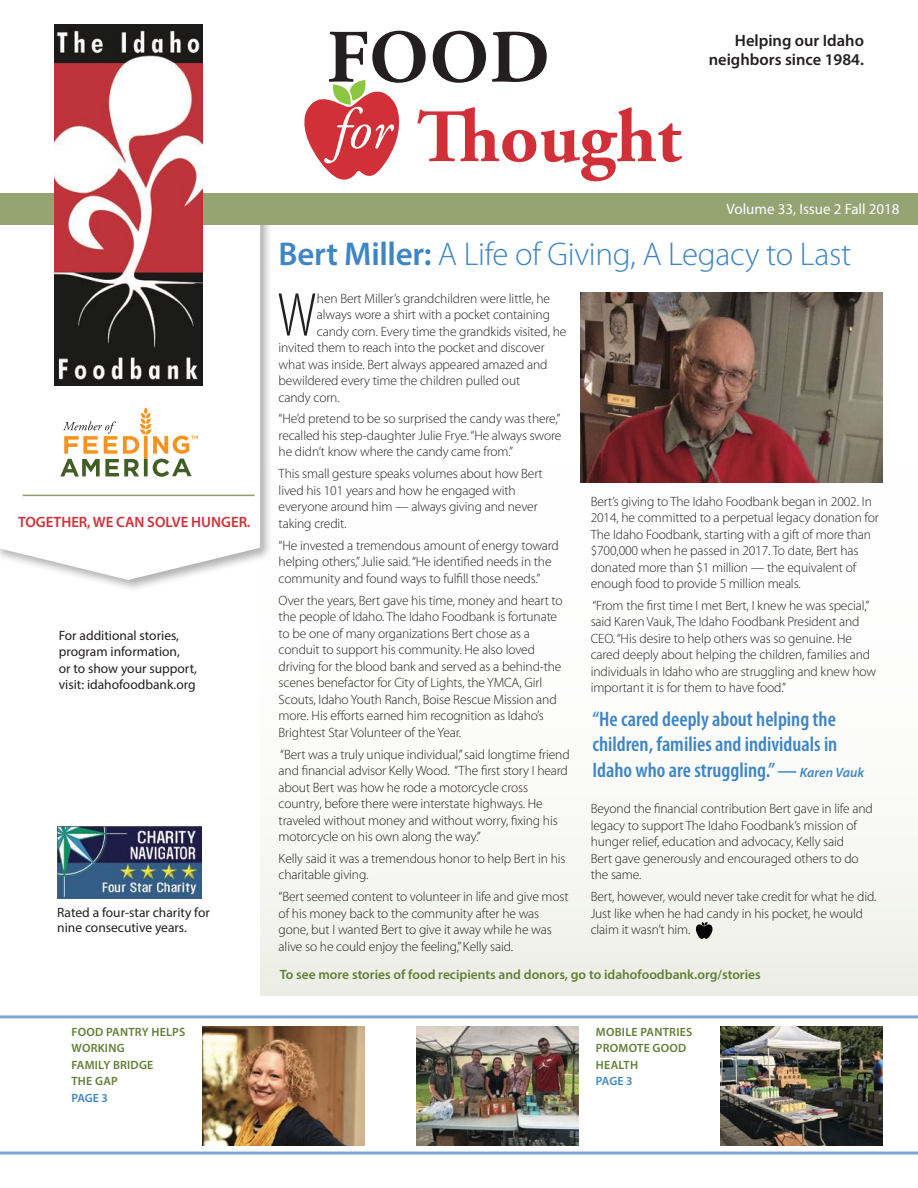
<style>
.page{position:relative;width:918px;height:1188px;background:#fff}
.page>*{position:absolute;margin:0;border:0;box-sizing:border-box;transform-origin:0 0}
.t1{font:700 75.3px "Adobe Garamond Pro";color:#d23038}
.t2{font:700 75.3px "Adobe Garamond Pro";color:#231f20}
.t3{font:300 condensed 62.4px "Myriad Pro";color:#231f20}
.t4{font:italic 57.6px "Adobe Garamond Pro";color:#fff}
.t5{font:300 33px "Myriad Pro";letter-spacing:-.01em;color:#3e85c6}
.t6{font:600 condensed 21px/25.5px "Myriad Pro";color:#3e85c6}
.t7{font:600 16.5px/19.8px "Myriad Pro";color:#231f20;text-align:right}
.t8{font:600 15px "Myriad Pro";color:#d23038}
.t9{font:15px "Myriad Pro";color:#fff}
.t10{font:300 13.5px/16.5px "Myriad Pro";letter-spacing:-.01em;color:#231f20}
.t11{font:13.5px/16.5px "Myriad Pro";color:#231f20}
.t12{font:600 13.5px "Myriad Pro";color:#627e36}
.t13{font:600 12px/16.5px "Myriad Pro";letter-spacing:.02em;color:#627e36}
.t14{font:600 12px "Myriad Pro";letter-spacing:-.01em;color:#3e85c6}
.s1{font-weight:600}
.s2{font-size:19.5px}
.s3{font-style:italic;font-stretch:normal;font-size:13.5px}
</style>
<div class="page">
<div style="left:260px;top:217px;width:658px;height:779px;background:linear-gradient(to bottom,#fff,#f4f5ef)"></div>
<div style="left:0;top:199px;width:273px;height:393px;background:#231f20;opacity:.35"></div>
<svg style="left:0;top:225px;width:260px;height:355px"></svg>
<div style="left:0;top:193px;width:918px;height:32px;background:#96a373"></div>
<hr style="left:23px;top:495px;width:232px;height:1px;background:#909e6a">
<hr style="left:0;top:1015px;width:918px;height:3px;background:#7fa5d6">
<hr style="left:0;top:1152px;width:918px;height:3px;background:#7fa5d6">
<img style="left:54px;top:25px;width:149px;height:360px">
<img style="left:202px;top:1027px;width:162px;height:118px">
<img style="left:417px;top:1027px;width:162px;height:118px">
<img style="left:720px;top:1027px;width:162px;height:118px">
<svg style="left:60px;top:407px;width:138px;height:70px"></svg>
<svg style="left:696px;top:922px;width:17px;height:17px"></svg>
<img style="left:58px;top:826px;width:143px;height:72px">
<img style="left:580px;top:292px;width:302px;height:191px">
<svg style="left:304px;top:80px;width:95px;height:100px"></svg>
<p class="t8" style="left:18px;top:513px;width:234px">TOGETHER, WE CAN SOLVE HUNGER.</p>
<p class="t11" style="left:59px;top:627px;width:140px">For additional stories, program information,<br>or to show your support, visit: idahofoodbank.org</p>
<p class="t11" style="left:57px;top:904px;width:154px;line-height:15px">Rated a four-star charity for nine consecutive years.</p>
<p class="t13" style="left:71px;top:1023px;width:116px">FOOD PANTRY HELPS<br>WORKING<br>FAMILY BRIDGE<br>THE GAP</p>
<p class="t14" style="left:71px;top:1090px;width:38px">PAGE 3</p>
<h1 class="t2" style="left:327px;top:14px;width:224px">FOOD</h1>
<h1 class="t1" style="left:417px;top:93px;width:266px">Thought</h1>
<h3 class="t4" style="left:333px;top:95px;width:60px">for</h3>
<p class="t7" style="left:709px;top:30px;width:157px">Helping our Idaho neighbors since 1984.</p>
<p class="t9" style="left:727px;top:199px;width:174px">Volume 33, Issue 2 Fall 2018</p>
<h3 class="t5" style="left:279px;top:236px;width:574px"><span class="s1">Bert Miller:</span> A Life of Giving, A Legacy to Last</h3>
<h2 class="t3" style="left:277px;top:282px;width:41px">W</h2>
<p class="t10" style="left:317px;top:290px;width:235px">hen Bert Miller’s grandchildren were little, he</p>
<p class="t10" style="left:317px;top:307px;width:235px">always wore a shirt with a pocket containing</p>
<p class="t10" style="left:317px;top:323px;width:251px">candy corn. Every time the grandkids visited, he</p>
<p class="t10" style="left:279px;top:340px;width:268px">invited them to reach into the pocket and discover</p>
<p class="t10" style="left:279px;top:356px;width:270px">what was inside. Bert always appeared amazed and</p>
<p class="t10" style="left:279px;top:373px;width:243px">bewildered every time the children pulled out</p>
<p class="t10" style="left:279px;top:389px;width:63px">candy corn.</p>
<p class="t10" style="left:279px;top:411px;width:284px;text-align:justify">“He’d pretend to be so surprised the candy was there,” recalled his step-daughter Julie Frye. “He always swore he didn’t know where the candy came from.”</p>
<p class="t10" style="left:279px;top:466px;width:266px">This small gesture speaks volumes about how Bert lived his 101 years and how he engaged with everyone around him — always giving and never taking credit.</p>
<p class="t10" style="left:279px;top:537px;width:282px">“He invested a tremendous amount of energy toward helping others,” Julie said. “He identified needs in the community and found ways to fulfill those needs.”</p>
<p class="t10" style="left:279px;top:592px;width:286px">Over the years, Bert gave his time, money and heart to the people of Idaho. The Idaho Foodbank is fortunate to be one of many organizations Bert chose as a conduit to support his community. He also loved driving for the blood bank and served as a behind-the scenes benefactor for City of Lights, the YMCA, Girl Scouts, Idaho Youth Ranch, Boise Rescue Mission and more. His efforts earned him recognition as Idaho’s Brightest Star Volunteer of the Year.</p>
<p class="t10" style="left:279px;top:746px;width:293px">“Bert was a truly unique individual,” said longtime friend and financial advisor Kelly Wood. “The first story I heard about Bert was how he rode a motorcycle cross country, before there were interstate highways. He traveled without money and without worry, fixing his motorcycle on his own along the way.”</p>
<p class="t10" style="left:279px;top:850px;width:288px">Kelly said it was a tremendous honor to help Bert in his charitable giving.</p>
<p class="t10" style="left:279px;top:889px;width:291px">“Bert seemed content to volunteer in life and give most of his money back to the community after he was gone, but I wanted Bert to give it away while he was alive so he could enjoy the feeling,” Kelly said.</p>
<p class="t10" style="left:591px;top:493px;width:290px">Bert’s giving to The Idaho Foodbank began in 2002. In 2014, he committed to a perpetual legacy donation for The Idaho Foodbank, starting with a gift of more than $700,000 when he passed in 2017. To date, Bert has donated more than $1 million — the equivalent of enough food to provide 5 million meals.</p>
<p class="t10" style="left:591px;top:597px;width:287px">“From the first time I met Bert, I knew he was special,” said Karen Vauk, The Idaho Foodbank President and CEO. “His desire to help others was so genuine. He cared deeply about helping the children, families and individuals in Idaho who are struggling and knew how important it is for them to have food.”</p>
<h3 class="t6" style="left:592px;top:706px;width:273px">“He cared deeply about helping the children, families and individuals in<br>Idaho who are struggling.” <span class="s2">—</span> <span class="s3">Karen Vauk</span></h3>
<p class="t10" style="left:591px;top:801px;width:284px">Beyond the financial contribution Bert gave in life and legacy to support The Idaho Foodbank’s mission of hunger relief, education and advocacy, Kelly said<br>Bert gave generously and encouraged others to do the same.</p>
<p class="t10" style="left:591px;top:889px;width:287px">Bert, however, would never take credit for what he did.<br>Just like when he had candy in his pocket, he would claim it wasn’t him.</p>
<p class="t12" style="left:280px;top:966px;width:483px">To see more stories of food recipients and donors, go to idahofoodbank.org/stories</p>
<p class="t13" style="left:596px;top:1023px;width:98px">MOBILE PANTRIES<br>PROMOTE GOOD<br>HEALTH</p>
<p class="t14" style="left:596px;top:1074px;width:38px">PAGE 3</p>
</div>
